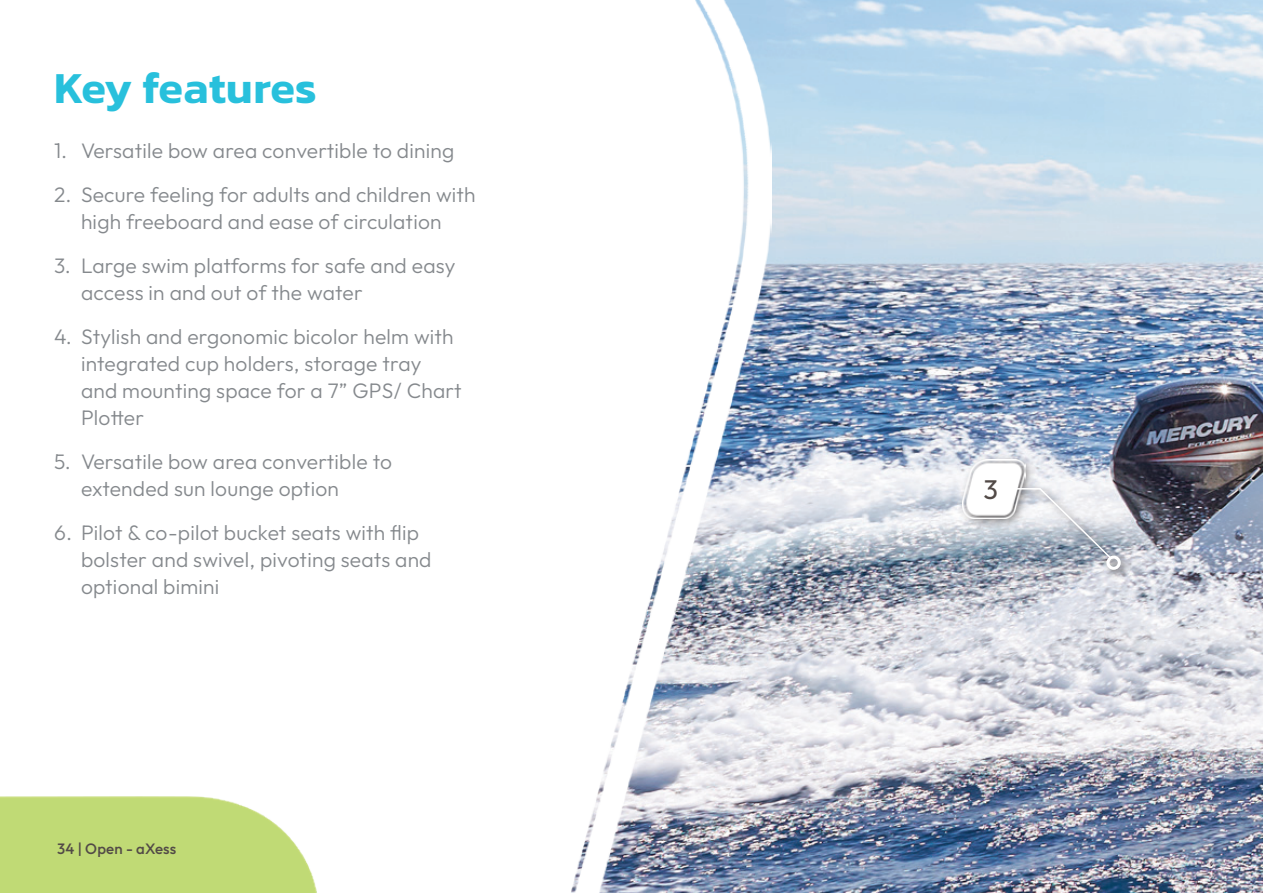
<style>
.page{position:relative;width:1263px;height:893px;background:#fff}
.page>*{position:absolute;margin:0;border:0;box-sizing:border-box;transform-origin:0 0}
.t1{font:600 45px "Kanit";letter-spacing:.005em;color:#28c0dc}
.t2{font:100 27px "Outfit";color:#524a47}
.t3{font:100 21px/27px "Outfit";letter-spacing:.01em;color:#85898d}
.t4{font:100 15px "Outfit";letter-spacing:.01em;color:#524a47}
</style>
<div class="page">
<img style="left:771px;top:0;width:492px;height:893px">
<img style="left:571px;top:0;width:200px;height:893px">
<img style="left:0;top:796px;width:317px;height:97px">
<div style="left:957px;top:454px;width:174px;height:126px;background:#231f20;opacity:.75"></div>
<div style="left:1106px;top:556px;width:15px;height:14px;border:3px solid #fff;border-radius:50%"></div>
<svg style="left:1038px;top:486px;width:74px;height:74px"></svg>
<hr style="left:1016px;top:488px;width:24px;height:2px;background:#fff">
<img style="left:963px;top:459px;width:62px;height:59px">
<h1 class="t1" style="left:54px;top:54px;width:264px">Key features</h1>
<p class="t3" style="left:54px;top:137px;width:402px">1. Versatile bow area convertible to dining</p>
<p class="t3" style="left:54px;top:181px;width:423px;text-align:center">2. Secure feeling for adults and children with high freeboard and ease of circulation</p>
<p class="t3" style="left:81px;top:252px;width:376px;text-indent:-27px">3. Large swim platforms for safe and easy access in and out of the water</p>
<p class="t3" style="left:81px;top:323px;width:382px;text-indent:-27px">4. Stylish and ergonomic bicolor helm with integrated cup holders, storage tray and mounting space for a 7” GPS/ Chart<br>Plotter</p>
<p class="t3" style="left:81px;top:448px;width:312px;text-indent:-27px">5. Versatile bow area convertible to extended sun lounge option</p>
<p class="t3" style="left:81px;top:519px;width:352px;text-indent:-27px">6. Pilot &amp; co-pilot bucket seats with flip bolster and swivel, pivoting seats and optional bimini</p>
<p class="t4" style="left:57px;top:840px;width:121px">34 | Open - aXess</p>
<p class="t2" style="left:983px;top:474px;width:16px">3</p>
</div>
